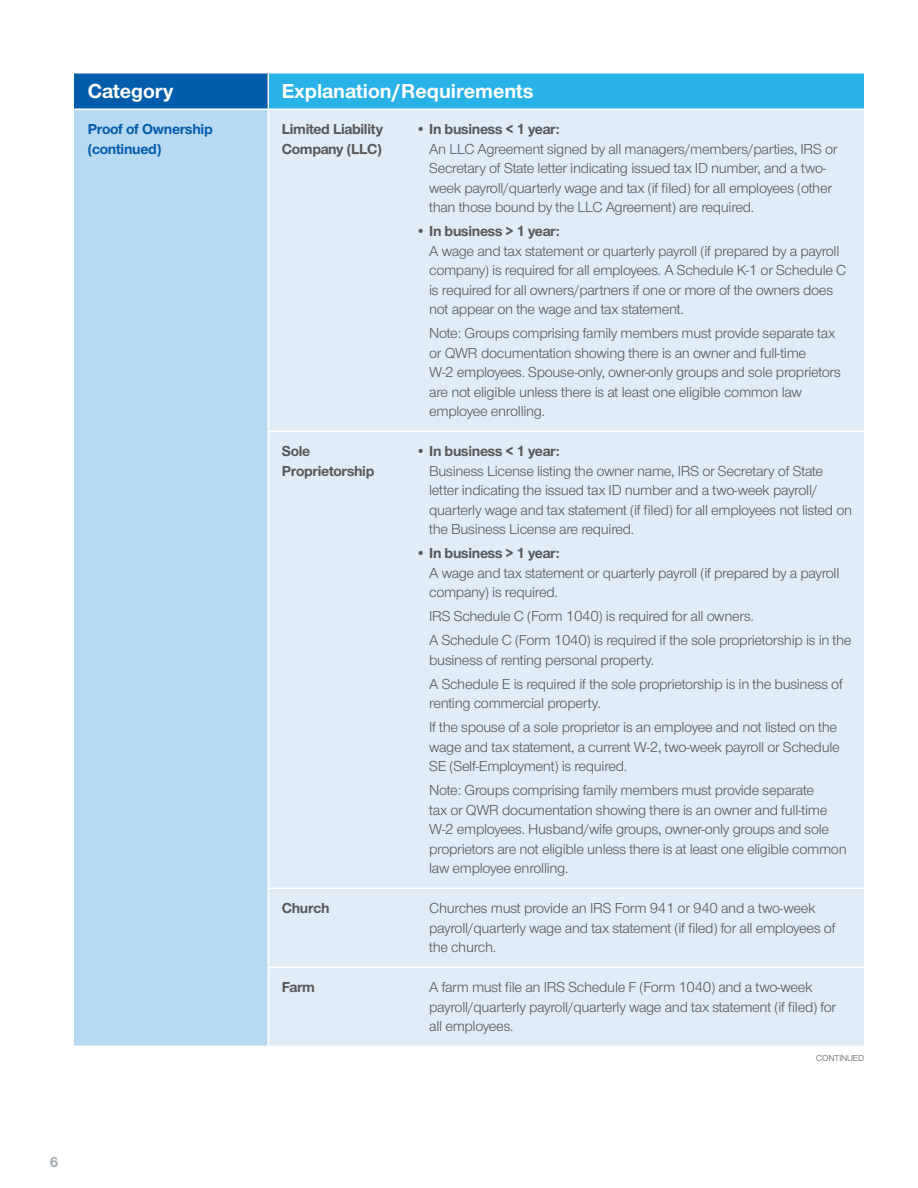
<style>
.page{position:relative;width:918px;height:1188px;background:#fff}
.page>*{position:absolute;margin:0;border:0;box-sizing:border-box;transform-origin:0 0}
.t1{font:700 21px "UHC Sans";color:#fff}
.t2{font:15px/19.5px "UHC Sans";letter-spacing:-.02em;color:#57585a}
.t3{font:700 15px/19.5px "UHC Sans";letter-spacing:-.02em;color:#57585a}
.t4{font:700 15px/19.5px "UHC Sans";letter-spacing:-.02em;color:#015dac}
.t5{font:700 15px "UHC Sans";color:#a2aeb6}
.t6{font:9px "UHC Sans";letter-spacing:-.02em;color:#57585a}
</style>
<div class="page">
<div style="left:74px;top:73px;width:194px;height:36px;background:#015dac"></div>
<div style="left:268px;top:73px;width:596px;height:36px;background:#29b2e7"></div>
<div style="left:74px;top:109px;width:194px;height:937px;background:#b7daf2"></div>
<div style="left:269px;top:110px;width:595px;height:936px;background:#e1edf6"></div>
<hr style="left:268px;top:431px;width:134px;height:1px;background:#fff">
<hr style="left:402px;top:431px;width:462px;height:1px;background:#fff">
<hr style="left:268px;top:888px;width:134px;height:1px;background:#fff">
<hr style="left:402px;top:888px;width:462px;height:1px;background:#fff">
<hr style="left:268px;top:967px;width:134px;height:1px;background:#fff">
<hr style="left:402px;top:967px;width:462px;height:1px;background:#fff">
<hr style="left:268px;top:72px;width:134px;height:2px;background:#fff">
<hr style="left:402px;top:72px;width:462px;height:2px;background:#fff">
<hr style="left:74px;top:72px;width:194px;height:2px;background:#fff">
<hr style="left:74px;top:109px;width:194px;height:1px;background:#fff">
<hr style="left:268px;top:74px;width:1px;height:35px;background:#fff">
<h1 class="t1" style="left:88px;top:77px;width:87px">Category</h1>
<h1 class="t1" style="left:282px;top:77px;width:253px">Explanation/Requirements</h1>
<p class="t4" style="left:88px;top:119px;width:127px">Proof of Ownership (continued)</p>
<p class="t3" style="left:282px;top:119px;width:103px">Limited Liability<br>Company (LLC)</p>
<p class="t3" style="left:416px;top:119px;width:146px">• In business &lt; 1 year:</p>
<p class="t2" style="left:429px;top:139px;width:410px">An LLC Agreement signed by all managers/members/parties, IRS or Secretary of State letter indicating issued tax ID number, and a two&shy;week payroll/quarterly wage and tax (if filed) for all employees (other than those bound by the LLC Agreement) are required.</p>
<p class="t3" style="left:416px;top:221px;width:146px">• In business &gt; 1 year:</p>
<p class="t2" style="left:429px;top:241px;width:419px">A wage and tax statement or quarterly payroll (if prepared by a payroll company) is required for all employees. A Schedule K-1 or Schedule C is required for all owners/partners if one or more of the owners does not appear on the wage and tax statement.</p>
<p class="t2" style="left:429px;top:323px;width:413px">Note: Groups comprising family members must provide separate tax or QWR documentation showing there is an owner and full-time<br>W-2 employees. Spouse-only, owner-only groups and sole proprietors are not eligible unless there is at least one eligible common law employee enrolling.</p>
<p class="t3" style="left:282px;top:441px;width:94px">Sole<br>Proprietorship</p>
<p class="t3" style="left:416px;top:441px;width:146px">• In business &lt; 1 year:</p>
<p class="t2" style="left:429px;top:461px;width:424px">Business License listing the owner name, IRS or Secretary of State letter indicating the issued tax ID number and a two-week payroll/ quarterly wage and tax statement (if filed) for all employees not listed on the Business License are required.</p>
<p class="t3" style="left:416px;top:543px;width:146px">• In business &gt; 1 year:</p>
<p class="t2" style="left:429px;top:563px;width:412px">A wage and tax statement or quarterly payroll (if prepared by a payroll company) is required.</p>
<p class="t2" style="left:429px;top:604px;width:424px;line-height:24px">IRS Schedule C (Form 1040) is required for all owners.<br>A Schedule C (Form 1040) is required if the sole proprietorship is in the</p>
<p class="t2" style="left:429px;top:647px;width:415px;line-height:24px">business of renting personal property.<br>A Schedule E is required if the sole proprietorship is in the business of</p>
<p class="t2" style="left:429px;top:691px;width:409px;line-height:24px">renting commercial property.<br>If the spouse of a sole proprietor is an employee and not listed on the</p>
<p class="t2" style="left:429px;top:737px;width:412px">wage and tax statement, a current W-2, two-week payroll or Schedule<br>SE (Self-Employment) is required.</p>
<p class="t2" style="left:429px;top:780px;width:419px">Note: Groups comprising family members must provide separate<br>tax or QWR documentation showing there is an owner and full-time W-2 employees. Husband/wife groups, owner-only groups and sole proprietors are not eligible unless there is at least one eligible common law employee enrolling.</p>
<p class="t3" style="left:282px;top:898px;width:49px">Church</p>
<p class="t2" style="left:429px;top:898px;width:408px">Churches must provide an IRS Form 941 or 940 and a two-week payroll/quarterly wage and tax statement (if filed) for all employees of the church.</p>
<p class="t3" style="left:282px;top:977px;width:35px">Farm</p>
<p class="t2" style="left:429px;top:977px;width:409px">A farm must file an IRS Schedule F (Form 1040) and a two-week payroll/quarterly payroll/quarterly wage and tax statement (if filed) for all employees.</p>
<p class="t6" style="left:816px;top:1052px;width:49px">CONTINUED</p>
<p class="t5" style="left:50px;top:1152px;width:10px">6</p>
</div>
